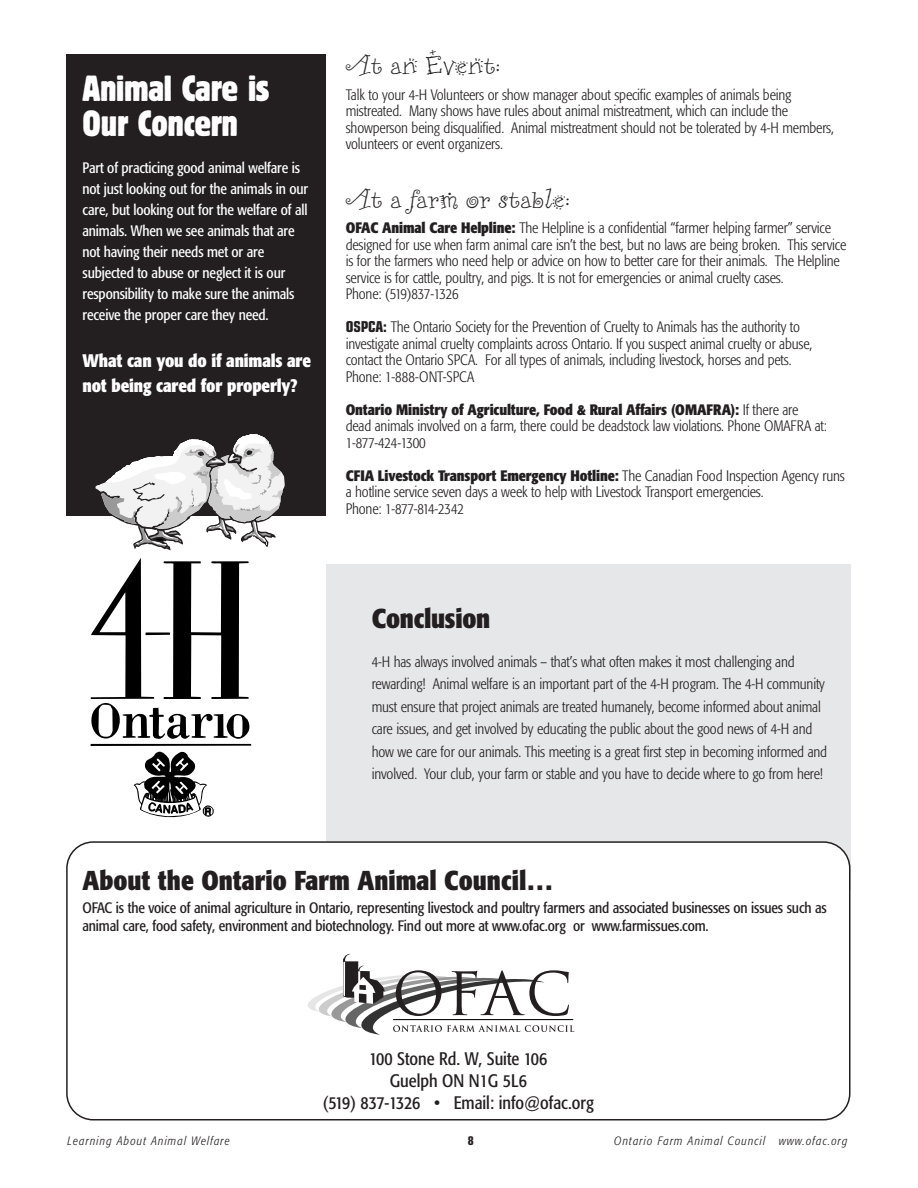
<style>
.page{position:relative;width:918px;height:1188px;background:#fff}
.page>*{position:absolute;margin:0;border:0;box-sizing:border-box;transform-origin:0 0}
.t1{font:condensed 36px/34.5px "Block BE";letter-spacing:-.01em;color:#fff}
.t2{font:700 condensed 27px "Formata";color:#231f20}
.t3{font:27px "Remedy Single";letter-spacing:-.01em;color:#231f20}
.t4{font:condensed 18px/21.6px "Formata";color:#231f20;text-align:center}
.t5{font:700 condensed 18px/25.5px "Formata";letter-spacing:-.01em;color:#fff}
.t6{font:300 condensed 15px/16.5px "Formata";letter-spacing:-.01em;color:#231f20}
.t7{font:condensed 15px/21px "Formata";letter-spacing:-.01em;color:#fff}
.t8{font:condensed 15px/18px "Formata";letter-spacing:-.01em;color:#231f20}
.t9{font:italic 300 condensed 12px "Formata";letter-spacing:.085em;color:#231f20}
.t10{font:700 condensed 12px "Eurostile";color:#231f20}
.s1{font-weight:700}
.s2{font-family:"Eurostile";font-weight:700}
</style>
<div class="page">
<div style="left:326px;top:564px;width:524px;height:325px;background:#e6e7e8"></div>
<svg style="left:66px;top:841px;width:784px;height:279px"></svg>
<div style="left:66px;top:54px;width:260px;height:462px;background:#231f20"></div>
<svg style="left:306px;top:954px;width:268px;height:81px"></svg>
<svg style="left:95px;top:434px;width:190px;height:116px"></svg>
<svg style="left:90px;top:558px;width:161px;height:260px"></svg>
<h1 class="t1" style="left:82px;top:73px;width:188px">Animal Care is<br>Our Concern</h1>
<p class="t7" style="left:82px;top:159px;width:227px">Part of practicing good animal welfare is not just looking out for the animals in our care, but looking out for the welfare of all animals. When we see animals that are not having their needs met or are subjected to abuse or neglect it is our responsibility to make sure the animals receive the proper care they need.</p>
<p class="t5" style="left:82px;top:349px;width:230px">What can you do if animals are not being cared for properly?</p>
<h2 class="t3" style="left:346px;top:57px;width:155px">At an Event:</h2>
<p class="t6" style="left:346px;top:87px;width:490px">Talk to your 4-H Volunteers or show manager about specific examples of animals being mistreated. Many shows have rules about animal mistreatment, which can include the showperson being disqualified. Animal mistreatment should not be tolerated by 4-H members, volunteers or event organizers.</p>
<h2 class="t3" style="left:346px;top:191px;width:225px">At a farm or stable:</h2>
<p class="t6" style="left:346px;top:221px;width:502px"><span class="s1">OFAC Animal Care Helpline:</span> The Helpline is a confidential “farmer helping farmer” service designed for use when farm animal care isn’t the best, but no laws are being broken. This service is for the farmers who need help or advice on how to better care for their animals. The Helpline service is for cattle, poultry, and pigs. It is not for emergencies or animal cruelty cases.<br>Phone: (519)837-1326</p>
<p class="t6" style="left:346px;top:320px;width:468px"><span class="s2">OSPCA:</span> The Ontario Society for the Prevention of Cruelty to Animals has the authority to investigate animal cruelty complaints across Ontario. If you suspect animal cruelty or abuse, contact the Ontario SPCA. For all types of animals, including livestock, horses and pets.<br>Phone: 1-888-ONT-SPCA</p>
<p class="t6" style="left:346px;top:402px;width:483px"><span class="s1">Ontario Ministry of Agriculture, Food &amp; Rural Affairs (OMAFRA):</span> If there are dead animals involved on a farm, there could be deadstock law violations. Phone OMAFRA at:<br>1-877-424-1300</p>
<p class="t6" style="left:346px;top:468px;width:501px"><span class="s1">CFIA Livestock Transport Emergency Hotline:</span> The Canadian Food Inspection Agency runs a hotline service seven days a week to help with Livestock Transport emergencies.<br>Phone: 1-877-814-2342</p>
<h2 class="t2" style="left:372px;top:607px;width:120px">Conclusion</h2>
<p class="t6" style="left:372px;top:651px;width:457px;line-height:22.5px">4-H has always involved animals – that’s what often makes it most challenging and rewarding! Animal welfare is an important part of the 4-H program. The 4-H community must ensure that project animals are treated humanely, become informed about animal care issues, and get involved by educating the public about the good news of 4-H and how we care for our animals. This meeting is a great first step in becoming informed and involved. Your club, your farm or stable and you have to decide where to go from here!</p>
<h2 class="t2" style="left:82px;top:869px;width:472px">About the Ontario Farm Animal Council…</h2>
<p class="t8" style="left:82px;top:900px;width:746px">OFAC is the voice of animal agriculture in Ontario, representing livestock and poultry farmers and associated businesses on issues such as animal care, food safety, environment and biotechnology. Find out more at www.ofac.org or www.farmissues.com.</p>
<p class="t4" style="left:323px;top:1050px;width:273px">100 Stone Rd. W, Suite 106<br>Guelph ON N1G 5L6<br>(519) 837-1326 • Email: info@ofac.org</p>
<p class="t9" style="left:68px;top:1136px;width:164px">Learning About Animal Welfare</p>
<p class="t10" style="left:468px;top:1136px;width:7px">8</p>
<p class="t9" style="left:614px;top:1136px;width:235px">Ontario Farm Animal Council www.ofac.org</p>
</div>
